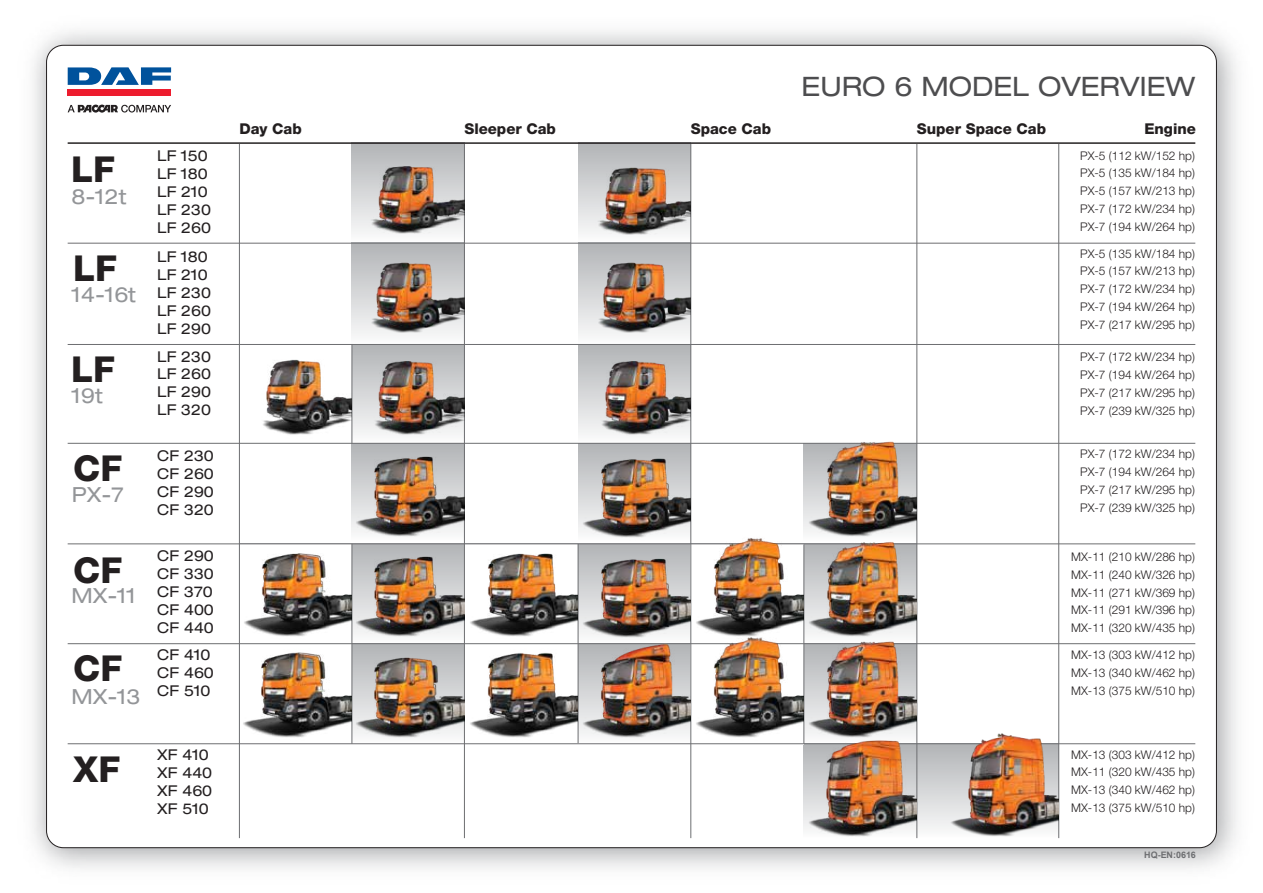
<style>
.page{position:relative;width:1263px;height:893px;background:#fff}
.page>*{position:absolute;margin:0;border:0;box-sizing:border-box;transform-origin:0 0}
.t1{font:800 35.7px "Helvetica Neue LT Pro";color:#231f20}
.t2{font:expanded 26.85px "Helvetica Neue LT Pro";color:#4d4d4f}
.t3{font:expanded 20.85px "Helvetica Neue LT Pro";color:#939598}
.t4{font:expanded 14.85px/17.9px "Helvetica Neue LT Pro";color:#231f20}
.t5{font:800 14.85px "Helvetica Neue LT Pro";color:#231f20}
.t6{font:300 11.85px/17.9px "Helvetica Neue LT Pro";color:#231f20;text-align:justify}
.t7{font:700 9px "Arial";color:#6d6e71}
</style>
<div class="page">
<img style="left:33px;top:30px;width:1204px;height:839px">
<div style="left:47px;top:45px;width:1169px;height:803px;background:#fff;border-radius:17px"></div>
<svg style="left:916px;top:744px;width:29px;height:94px"></svg>
<hr style="left:68px;top:142px;width:1127px;height:2px;background:#231f20">
<hr style="left:68px;top:243px;width:1127px;height:1px;background:#6d6e71">
<hr style="left:68px;top:344px;width:1127px;height:1px;background:#6d6e71">
<hr style="left:68px;top:443px;width:1127px;height:1px;background:#6d6e71">
<hr style="left:68px;top:543px;width:1127px;height:1px;background:#6d6e71">
<hr style="left:68px;top:743px;width:1127px;height:1px;background:#6d6e71">
<hr style="left:239px;top:144px;width:1px;height:694px;background:#6d6e71">
<hr style="left:464px;top:144px;width:1px;height:694px;background:#6d6e71">
<hr style="left:690px;top:144px;width:1px;height:694px;background:#6d6e71">
<hr style="left:1058px;top:144px;width:1px;height:694px;background:#6d6e71">
<hr style="left:68px;top:643px;width:1127px;height:1px;background:#6d6e71">
<hr style="left:917px;top:144px;width:1px;height:694px;background:#6d6e71">
<img style="left:238px;top:308px;width:226px;height:144px">
<img style="left:238px;top:507px;width:678px;height:101px">
<img style="left:238px;top:608px;width:678px;height:145px">
<img style="left:351px;top:142px;width:113px;height:65px">
<img style="left:577px;top:142px;width:113px;height:65px">
<img style="left:351px;top:207px;width:113px;height:144px">
<img style="left:577px;top:207px;width:113px;height:101px">
<img style="left:578px;top:308px;width:112px;height:100px">
<img style="left:803px;top:707px;width:113px;height:145px">
<img style="left:945px;top:733px;width:113px;height:119px">
<img style="left:351px;top:408px;width:113px;height:144px">
<img style="left:577px;top:408px;width:114px;height:144px">
<img style="left:803px;top:408px;width:114px;height:144px">
<div style="left:68px;top:89px;width:103px;height:7px;background:#ed1c2e"></div>
<svg style="left:68px;top:67px;width:103px;height:18px"></svg>
<svg style="left:68px;top:105px;width:103px;height:8px"></svg>
<h1 class="t1" style="left:71px;top:148px;width:45px">LF</h1>
<h3 class="t3" style="left:72px;top:184px;width:56px">8-12t</h3>
<h1 class="t1" style="left:73px;top:247px;width:45px">LF</h1>
<h3 class="t3" style="left:72px;top:283px;width:66px">14-16t</h3>
<h1 class="t1" style="left:71px;top:348px;width:45px">LF</h1>
<h3 class="t3" style="left:72px;top:384px;width:32px">19t</h3>
<h1 class="t1" style="left:73px;top:447px;width:50px">CF</h1>
<h3 class="t3" style="left:72px;top:482px;width:54px">PX-7</h3>
<h1 class="t1" style="left:73px;top:549px;width:50px">CF</h1>
<h3 class="t3" style="left:72px;top:584px;width:66px">MX-11</h3>
<h1 class="t1" style="left:73px;top:647px;width:50px">CF</h1>
<h3 class="t3" style="left:72px;top:684px;width:71px">MX-13</h3>
<p class="t4" style="left:157px;top:147px;width:55px">LF 150<br>LF 180<br>LF 210<br>LF 230<br>LF 260</p>
<p class="t4" style="left:157px;top:248px;width:55px">LF 180<br>LF 210<br>LF 230<br>LF 260<br>LF 290</p>
<p class="t4" style="left:157px;top:347px;width:55px;text-align:justify">LF 230<br>LF 260<br>LF 290<br>LF 320</p>
<p class="t4" style="left:157px;top:447px;width:58px;text-align:justify">CF 230<br>CF 260<br>CF 290<br>CF 320</p>
<p class="t4" style="left:157px;top:547px;width:58px;text-align:justify">CF 290<br>CF 330<br>CF 370<br>CF 400<br>CF 440</p>
<p class="t4" style="left:157px;top:646px;width:58px">CF 410<br>CF 460<br>CF 510</p>
<h1 class="t1" style="left:73px;top:748px;width:49px">XF</h1>
<p class="t4" style="left:157px;top:746px;width:56px">XF 410<br>XF 440<br>XF 460<br>XF 510</p>
<h2 class="t2" style="left:801px;top:71px;width:395px">EURO 6 MODEL OVERVIEW</h2>
<p class="t5" style="left:239px;top:120px;width:64px">Day Cab</p>
<p class="t5" style="left:464px;top:120px;width:93px">Sleeper Cab</p>
<p class="t5" style="left:691px;top:120px;width:82px">Space Cab</p>
<p class="t5" style="left:917px;top:120px;width:131px">Super Space Cab</p>
<p class="t5" style="left:1144px;top:120px;width:53px">Engine</p>
<p class="t6" style="left:1080px;top:146px;width:116px">PX-5 (112 kW/152 hp)<br>PX-5 (135 kW/184 hp)<br>PX-5 (157 kW/213 hp)<br>PX-7 (172 kW/234 hp)<br>PX-7 (194 kW/264 hp)</p>
<p class="t6" style="left:1080px;top:244px;width:116px">PX-5 (135 kW/184 hp)<br>PX-5 (157 kW/213 hp)<br>PX-7 (172 kW/234 hp)<br>PX-7 (194 kW/264 hp)<br>PX-7 (217 kW/295 hp)</p>
<p class="t6" style="left:1080px;top:348px;width:116px">PX-7 (172 kW/234 hp)<br>PX-7 (194 kW/264 hp)<br>PX-7 (217 kW/295 hp)<br>PX-7 (239 kW/325 hp)</p>
<p class="t6" style="left:1080px;top:445px;width:116px">PX-7 (172 kW/234 hp)<br>PX-7 (194 kW/264 hp)<br>PX-7 (217 kW/295 hp)<br>PX-7 (239 kW/325 hp)</p>
<p class="t6" style="left:1071px;top:547px;width:125px">MX-11 (210 kW/286 hp)<br>MX-11 (240 kW/326 hp)<br>MX-11 (271 kW/369 hp)<br>MX-11 (291 kW/396 hp)<br>MX-11 (320 kW/435 hp)</p>
<p class="t6" style="left:1071px;top:645px;width:125px">MX-13 (303 kW/412 hp)<br>MX-13 (340 kW/462 hp)<br>MX-13 (375 kW/510 hp)</p>
<p class="t6" style="left:1071px;top:745px;width:125px">MX-13 (303 kW/412 hp)<br>MX-11 (320 kW/435 hp)<br>MX-13 (340 kW/462 hp)<br>MX-13 (375 kW/510 hp)</p>
<p class="t7" style="left:1144px;top:848px;width:53px">HQ-EN:0616</p>
</div>
